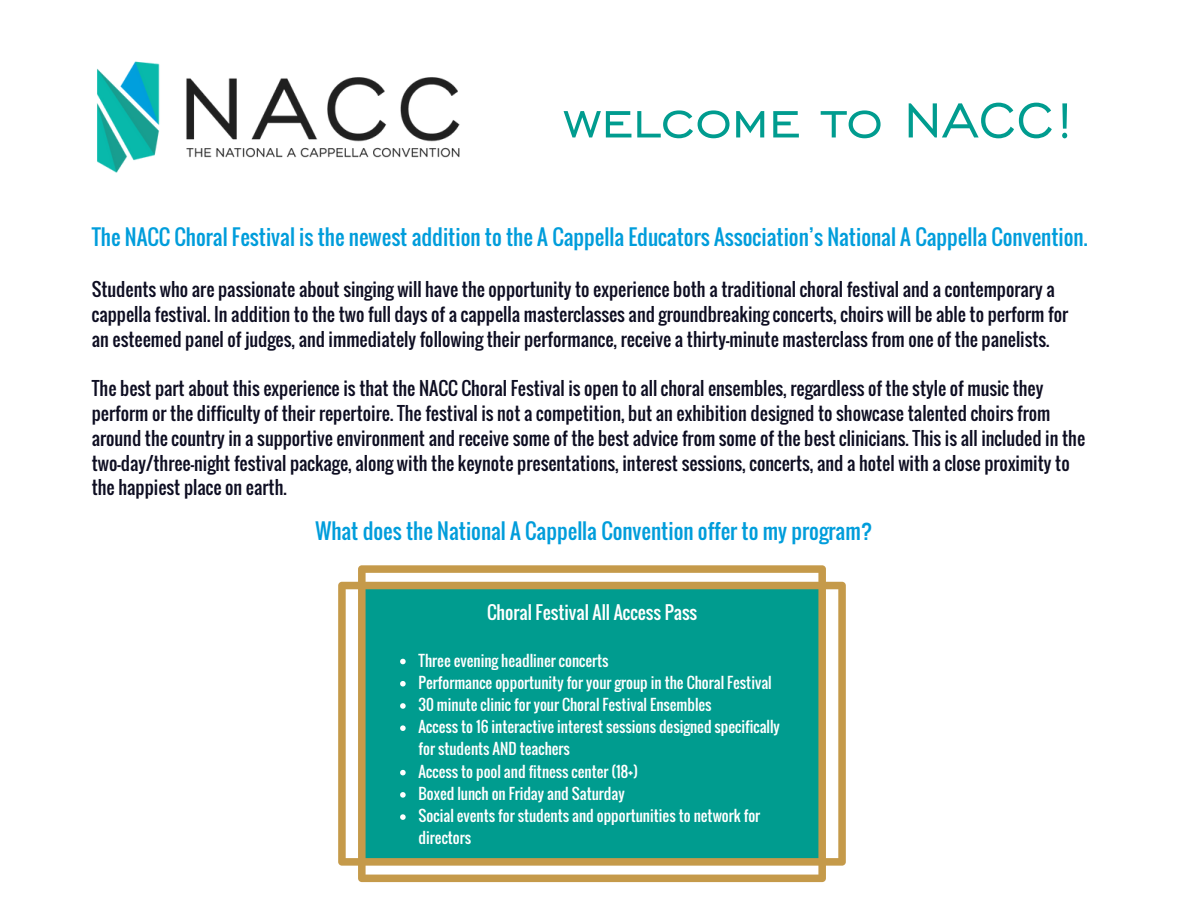
<style>
.page{position:relative;width:1188px;height:918px;background:#fff}
.page>*{position:absolute;margin:0;border:0;box-sizing:border-box;transform-origin:0 0}
.t1{font:64.5px "Chisel Normal";color:#009c8f}
.t2{font:21px "Oswald";color:#009ddb}
.t3{font:18px/24.8px "Oswald";color:#0e0e22}
.t4{font:17.85px "Oswald";color:#fff}
.t5{font:14.85px/22.2px "Oswald";color:#fff}
</style>
<div class="page">
<img style="left:97px;top:61px;width:363px;height:112px">
<svg style="left:338px;top:565px;width:508px;height:317px;background:#36a590"></svg>
<svg style="left:400px;top:659px;width:6px;height:5px"></svg>
<svg style="left:400px;top:681px;width:6px;height:6px"></svg>
<svg style="left:400px;top:703px;width:6px;height:6px"></svg>
<svg style="left:400px;top:725px;width:6px;height:6px"></svg>
<svg style="left:400px;top:770px;width:6px;height:5px"></svg>
<svg style="left:400px;top:792px;width:6px;height:6px"></svg>
<svg style="left:400px;top:814px;width:6px;height:6px"></svg>
<h1 class="t1" style="left:563px;top:80px;width:514px">welcome to NACC!</h1>
<p class="t2" style="left:92px;top:221px;width:997px">The NACC Choral Festival is the newest addition to the A Cappella Educators Association’s National A Cappella Convention.</p>
<p class="t3" style="left:92px;top:277px;width:978px">Students who are passionate about singing will have the opportunity to experience both a traditional choral festival and a contemporary a cappella festival. In addition to the two full days of a cappella masterclasses and groundbreaking concerts, choirs will be able to perform for an esteemed panel of judges, and immediately following their performance, receive a thirty-minute masterclass from one of the panelists.</p>
<p class="t3" style="left:92px;top:376px;width:995px">The best part about this experience is that the NACC Choral Festival is open to all choral ensembles, regardless of the style of music they perform or the difficulty of their repertoire. The festival is not a competition, but an exhibition designed to showcase talented choirs from around the country in a supportive environment and receive some of the best advice from some of the best clinicians. This is all included in the two-day/three-night festival package, along with the keynote presentations, interest sessions, concerts, and a hotel with a close proximity to the happiest place on earth.</p>
<p class="t2" style="left:315px;top:515px;width:559px">What does the National A Cappella Convention offer to my program?</p>
<p class="t4" style="left:487px;top:599px;width:212px">Choral Festival All Access Pass</p>
<p class="t5" style="left:419px;top:649px;width:363px">Three evening headliner concerts<br>Performance opportunity for your group in the Choral Festival 30 minute clinic for your Choral Festival Ensembles<br>Access to 16 interactive interest sessions designed specifically for students AND teachers<br>Access to pool and fitness center (18+)<br>Boxed lunch on Friday and Saturday<br>Social events for students and opportunities to network for directors</p>
</div>
